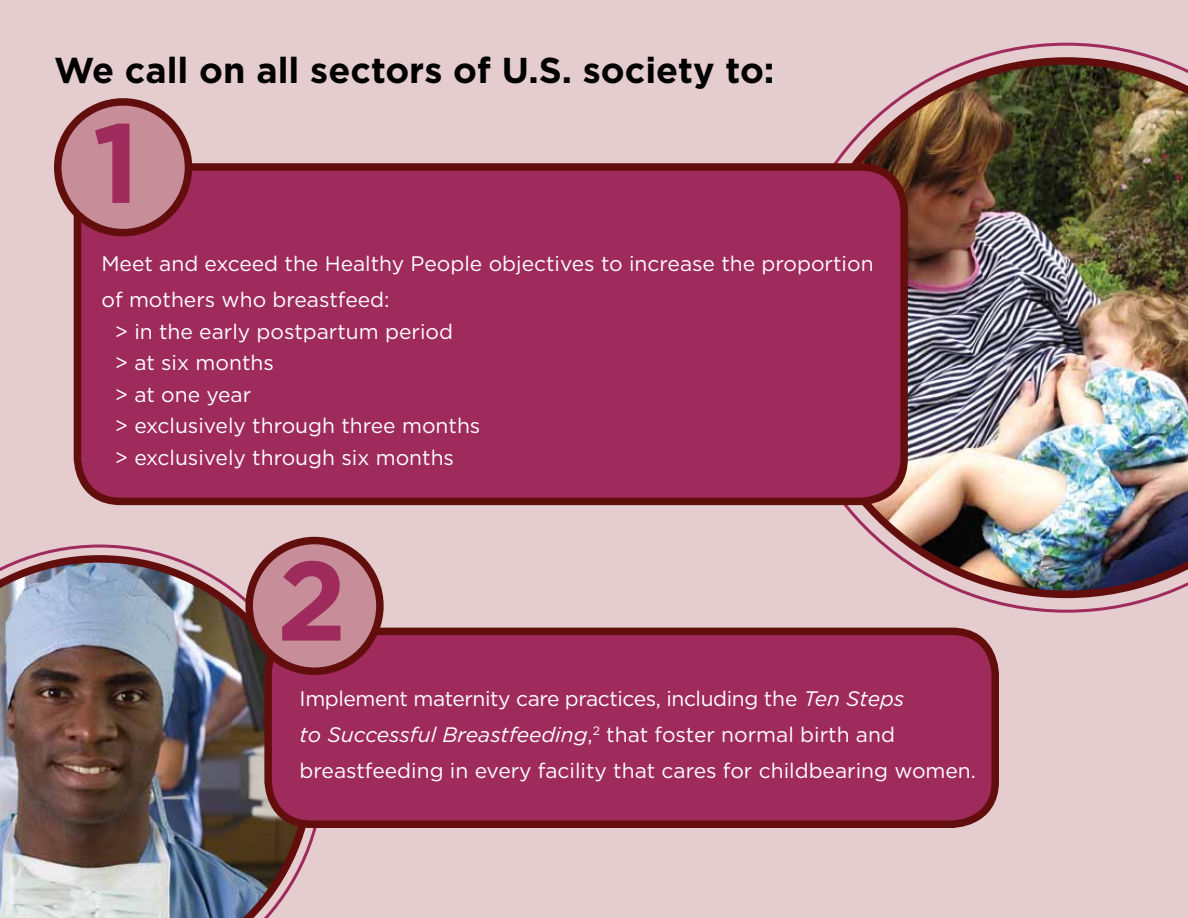
<style>
.page{position:relative;width:1188px;height:918px;background:#e4cccf}
.page>*{position:absolute;margin:0;border:0;box-sizing:border-box;transform-origin:0 0}
.t1{font:700 112.5px "Gotham";color:#9f2b5c}
.t2{font:700 36px "Gotham";color:#000}
.t3{font:21px/31.5px "Gotham";color:#fff}
.s1{font-style:italic}
</style>
<div class="page">
<svg style="left:32px;top:545px;width:285px;height:291px"></svg>
<svg style="left:782px;top:43px;width:375px;height:570px"></svg>
<img style="left:796px;top:57px;width:392px;height:541px">
<img style="left:0;top:555px;width:314px;height:363px">
<div style="left:77px;top:167px;width:827px;height:334px;background:#9f2b5c;border-radius:43px"></div>
<div style="left:74px;top:163px;width:834px;height:342px;border:8px solid #620e0d;border-radius:43px"></div>
<div style="left:268px;top:631px;width:727px;height:193px;background:#9f2b5c;border-radius:43px"></div>
<div style="left:264px;top:628px;width:735px;height:200px;border:8px solid #620e0d;border-radius:43px"></div>
<div style="left:58px;top:102px;width:130px;height:131px;background:#c78d99;border-radius:50%"></div>
<div style="left:54px;top:98px;width:138px;height:138px;border:8px solid #620e0d;border-radius:50%"></div>
<div style="left:249px;top:541px;width:131px;height:130px;background:#c78d99;border-radius:50%"></div>
<div style="left:245px;top:537px;width:139px;height:138px;border:8px solid #620e0d;border-radius:50%"></div>
<h2 class="t2" style="left:54px;top:46px;width:722px">We call on all sectors of U.S. society to:</h2>
<h1 class="t1" style="left:92px;top:89px;width:49px">1</h1>
<p class="t3" style="left:101px;top:245px;width:774px;line-height:36px">Meet and exceed the Healthy People objectives to increase the proportion of mothers who breastfeed:</p>
<p class="t3" style="left:115px;top:315px;width:367px">&gt; in the early postpartum period<br>&gt; at six months<br>&gt; at one year<br>&gt; exclusively through three months &gt; exclusively through six months</p>
<h1 class="t1" style="left:277px;top:526px;width:72px">2</h1>
<p class="t3" style="left:300px;top:680px;width:678px;line-height:36px">Implement maternity care practices, including the <span class="s1">Ten Steps<br>to Successful Breastfeeding</span>,<sup>2</sup> that foster normal birth and breastfeeding in every facility that cares for childbearing women.</p>
</div>
